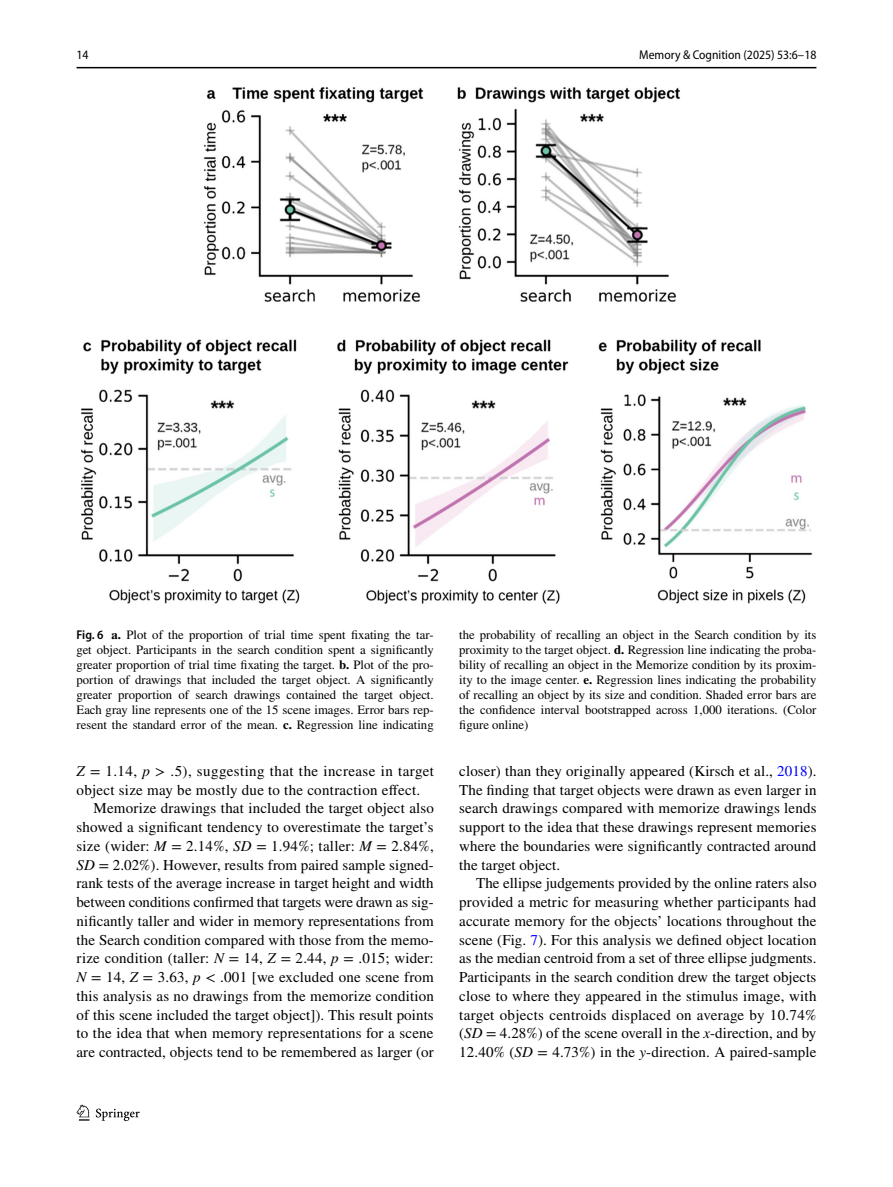
<style>
.page{position:relative;width:893px;height:1187px;background:#fff}
.page>*{position:absolute;margin:0;border:0;box-sizing:border-box;transform-origin:0 0}
.t1{font:15px/18.8px "STIX";letter-spacing:.005em;color:#000;text-align:justify}
.t2{font:15px "STIX";letter-spacing:.03em;color:#000}
.t3{font:12.75px/15px "STIX";color:#000;text-align:justify}
.t4{font:semi-condensed 12.75px "Myriad Pro";color:#000}
.s1{font-family:"Myriad Pro";font-weight:600;font-stretch:semi-condensed}
.s2{font-weight:700}
.s3{font-style:italic}
.s4{color:#00f}
</style>
<div class="page">
<hr style="left:77px;top:67px;width:739px;height:1px;background:#000">
<svg style="left:77px;top:1104px;width:12px;height:16px"></svg>
<svg style="left:96px;top:1108px;width:44px;height:12px"></svg>
<img style="left:81px;top:87px;width:731px;height:517px">
<p class="t4" style="left:77px;top:48px;width:14px">14</p>
<p class="t4" style="left:639px;top:48px;width:179px">Memory &amp; Cognition (2025) 53:6–18</p>
<p class="t3" style="left:77px;top:628px;width:359px"><span class="s1">Fig. 6</span> <span class="s2">a.</span> Plot of the proportion of trial time spent fixating the tar&shy;get object. Participants in the search condition spent a significantly greater proportion of trial time fixating the target. <span class="s2">b.</span> Plot of the pro&shy;portion of drawings that included the target object. A significantly greater proportion of search drawings contained the target object.<br>Each gray line represents one of the 15 scene images. Error bars rep&shy;resent the standard error of the mean. <span class="s2">c.</span> Regression line indicating</p>
<p class="t3" style="left:459px;top:628px;width:359px">the probability of recalling an object in the Search condition by its proximity to the target object. <span class="s2">d.</span> Regression line indicating the proba&shy;bility of recalling an object in the Memorize condition by its proxim&shy;ity to the image center. <span class="s2">e.</span> Regression lines indicating the probability of recalling an object by its size and condition. Shaded error bars are the confidence interval bootstrapped across 1,000 iterations. (Color figure online)</p>
<p class="t2" style="left:77px;top:760px;width:359px"><span class="s3">Z</span> = 1.14, <span class="s3">p</span> &gt; .5), suggesting that the increase in target</p>
<p class="t1" style="left:77px;top:781px;width:345px">object size may be mostly due to the contraction effect.</p>
<p class="t1" style="left:94px;top:799px;width:342px">Memorize drawings that included the target object also</p>
<p class="t1" style="left:77px;top:818px;width:359px">showed a significant tendency to overestimate the target’s</p>
<p class="t1" style="left:77px;top:837px;width:359px">size (wider: <span class="s3">M</span> = 2.14%, <span class="s3">SD</span> = 1.94%; taller: <span class="s3">M</span> = 2.84%,</p>
<p class="t1" style="left:77px;top:856px;width:359px"><span class="s3">SD</span> = 2.02%). However, results from paired sample signed-</p>
<p class="t1" style="left:77px;top:874px;width:359px">rank tests of the average increase in target height and width</p>
<p class="t1" style="left:77px;top:893px;width:359px">between conditions confirmed that targets were drawn as sig-</p>
<p class="t1" style="left:77px;top:912px;width:359px">nificantly taller and wider in memory representations from</p>
<p class="t1" style="left:77px;top:931px;width:359px">the Search condition compared with those from the memo-</p>
<p class="t1" style="left:77px;top:949px;width:359px">rize condition (taller: <span class="s3">N</span> = 14, <span class="s3">Z</span> = 2.44, <span class="s3">p</span> = .015; wider:</p>
<p class="t1" style="left:77px;top:968px;width:359px"><span class="s3">N</span> = 14, <span class="s3">Z</span> = 3.63, <span class="s3">p</span> &lt; .001 [we excluded one scene from</p>
<p class="t1" style="left:77px;top:987px;width:359px">this analysis as no drawings from the memorize condition</p>
<p class="t1" style="left:77px;top:1006px;width:359px">of this scene included the target object]). This result points</p>
<p class="t1" style="left:77px;top:1024px;width:358px">to the idea that when memory representations for a scene</p>
<p class="t1" style="left:77px;top:1043px;width:359px">are contracted, objects tend to be remembered as larger (or</p>
<p class="t1" style="left:459px;top:762px;width:359px">closer) than they originally appeared (Kirsch et al., <span class="s4">2018</span>).<br>The finding that target objects were drawn as even larger in search drawings compared with memorize drawings lends support to the idea that these drawings represent memories where the boundaries were significantly contracted around the target object.</p>
<p class="t1" style="left:459px;top:874px;width:359px;text-indent:17px">The ellipse judgements provided by the online raters also provided a metric for measuring whether participants had accurate memory for the objects’ locations throughout the scene (Fig. <span class="s4">7</span>). For this analysis we defined object location as the median centroid from a set of three ellipse judgments.<br>Participants in the search condition drew the target objects close to where they appeared in the stimulus image, with target objects centroids displaced on average by 10.74% (<span class="s3">SD</span> = 4.28%) of the scene overall in the <span class="s3">x</span>-direction, and by 12.40% (<span class="s3">SD</span> = 4.73%) in the <span class="s3">y</span>-direction. A paired-sample</p>
</div>
